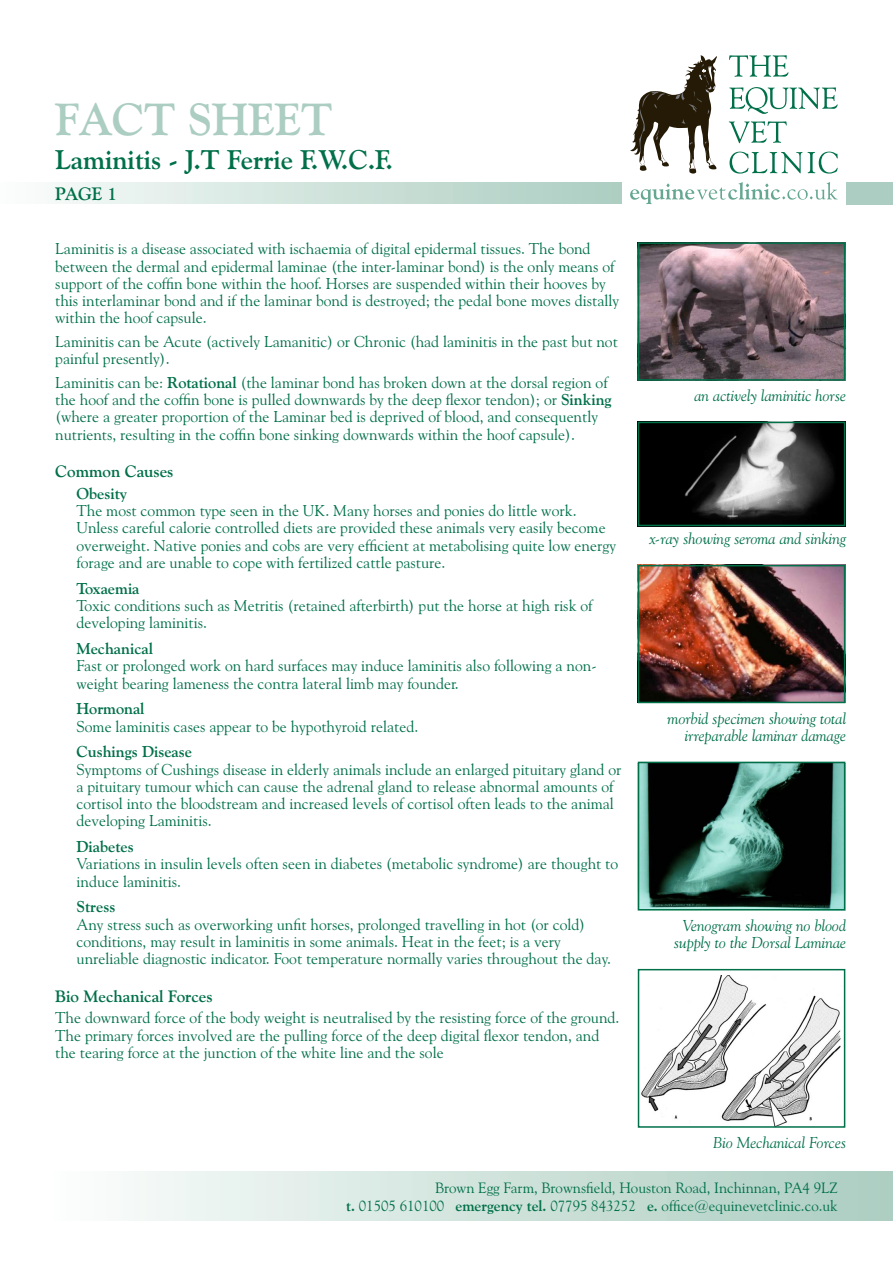
<style>
.page{position:relative;width:893px;height:1263px;background:#fff}
.page>*{position:absolute;margin:0;border:0;box-sizing:border-box;transform-origin:0 0}
.t1{font:700 45px "Goudy Old Style BT";color:#accdc1}
.t2{font:700 27px "Goudy Old Style BT";color:#007049}
.t3{font:700 18px "Goudy Old Style BT";color:#007049}
.subhead{font:700 16.5px "Goudy Old Style BT";color:#007049}
.indented_text{font:15.75px/17.2px "Goudy Old Style BT";color:#007049}
.text{font:15.75px/17.2px "Goudy Old Style BT";color:#007049}
.text-2{font:italic 15.75px/17.2px "Goudy Old Style BT";color:#007049;text-align:center}
.t4{font:15px "Goudy Old Style BT";color:#007049}
.s1{font-weight:700}
</style>
<div class="page">
<div style="left:43px;top:1171px;width:850px;height:49px;background:linear-gradient(to right,#fcfefd,#abcdc0)"></div>
<div style="left:0;top:182px;width:622px;height:22px;background:linear-gradient(to right,#fbfdfc,#abcdc0)"></div>
<div style="left:846px;top:182px;width:47px;height:22px;background:#accdc1"></div>
<svg style="left:729px;top:55px;width:59px;height:22px"></svg>
<svg style="left:729px;top:87px;width:109px;height:27px"></svg>
<svg style="left:729px;top:121px;width:58px;height:22px"></svg>
<svg style="left:729px;top:152px;width:109px;height:22px"></svg>
<svg style="left:630px;top:182px;width:208px;height:22px"></svg>
<svg style="left:630px;top:55px;width:87px;height:119px"></svg>
<img style="left:641px;top:245px;width:201px;height:133px">
<div style="left:638px;top:242px;width:207px;height:139px;border:2px solid #007049"></div>
<img style="left:641px;top:765px;width:201px;height:142px">
<div style="left:638px;top:762px;width:207px;height:148px;border:2px solid #007049"></div>
<img style="left:641px;top:568px;width:201px;height:132px">
<div style="left:638px;top:565px;width:207px;height:138px;border:2px solid #007049"></div>
<img style="left:641px;top:975px;width:200px;height:150px">
<div style="left:638px;top:969px;width:207px;height:159px;border:2px solid #007049"></div>
<img style="left:641px;top:425px;width:201px;height:98px">
<div style="left:638px;top:422px;width:207px;height:104px;border:2px solid #007049"></div>
<p class="t1" style="left:55px;top:91px;width:279px">FACT SHEET</p>
<p class="t2" style="left:55px;top:143px;width:339px">Laminitis - J.T Ferrie F.W.C.F.</p>
<p class="t3" style="left:55px;top:183px;width:63px">PAGE 1</p>
<p class="text" style="left:55px;top:240px;width:565px">Laminitis is a disease associated with ischaemia of digital epidermal tissues. The bond between the dermal and epidermal laminae (the inter-laminar bond) is the only means of support of the coffin bone within the hoof. Horses are suspended within their hooves by this interlaminar bond and if the laminar bond is destroyed; the pedal bone moves distally within the hoof capsule.</p>
<p class="text" style="left:55px;top:333px;width:564px">Laminitis can be Acute (actively Lamanitic) or Chronic (had laminitis in the past but not painful presently).</p>
<p class="text" style="left:55px;top:374px;width:558px">Laminitis can be: <span class="s1">Rotational</span> (the laminar bond has broken down at the dorsal region of the hoof and the coffin bone is pulled downwards by the deep flexor tendon); or <span class="s1">Sinking </span>(where a greater proportion of the Laminar bed is deprived of blood, and consequently nutrients, resulting in the coffin bone sinking downwards within the hoof capsule).</p>
<p class="subhead" style="left:55px;top:462px;width:120px">Common Causes</p>
<p class="indented_text" style="left:77px;top:485px;width:541px"><span class="s1">Obesity<br></span>The most common type seen in the UK. Many horses and ponies do little work.<br>Unless careful calorie controlled diets are provided these animals very easily become overweight. Native ponies and cobs are very efficient at metabolising quite low energy forage and are unable to cope with fertilized cattle pasture.</p>
<p class="indented_text" style="left:77px;top:579px;width:517px"><span class="s1">Toxaemia<br></span>Toxic conditions such as Metritis (retained afterbirth) put the horse at high risk of developing laminitis.</p>
<p class="indented_text" style="left:77px;top:640px;width:521px"><span class="s1">Mechanical<br></span>Fast or prolonged work on hard surfaces may induce laminitis also following a non&shy;weight bearing lameness the contra lateral limb may founder.</p>
<p class="indented_text" style="left:77px;top:700px;width:343px"><span class="s1">Hormonal<br></span>Some laminitis cases appear to be hypothyroid related.</p>
<p class="indented_text" style="left:77px;top:743px;width:546px"><span class="s1">Cushings Disease<br></span>Symptoms of Cushings disease in elderly animals include an enlarged pituitary gland or a pituitary tumour which can cause the adrenal gland to release abnormal amounts of cortisol into the bloodstream and increased levels of cortisol often leads to the animal developing Laminitis.</p>
<p class="indented_text" style="left:77px;top:838px;width:543px"><span class="s1">Diabetes<br></span>Variations in insulin levels often seen in diabetes (metabolic syndrome) are thought to induce laminitis.</p>
<p class="indented_text" style="left:77px;top:898px;width:536px"><span class="s1">Stress<br></span>Any stress such as overworking unfit horses, prolonged travelling in hot (or cold) conditions, may result in laminitis in some animals. Heat in the feet; is a very unreliable diagnostic indicator. Foot temperature normally varies throughout the day.</p>
<p class="subhead" style="left:55px;top:986px;width:159px">Bio Mechanical Forces</p>
<p class="text" style="left:55px;top:1009px;width:566px">The downward force of the body weight is neutralised by the resisting force of the ground.<br>The primary forces involved are the pulling force of the deep digital flexor tendon, and the tearing force at the junction of the white line and the sole</p>
<p class="text-2" style="left:694px;top:387px;width:153px">an actively laminitic horse</p>
<p class="text-2" style="left:649px;top:530px;width:198px">x-ray showing seroma and sinking</p>
<p class="text-2" style="left:668px;top:709px;width:180px;text-align:right">morbid specimen showing total irreparable laminar damage</p>
<p class="text-2" style="left:674px;top:916px;width:174px">Venogram showing no blood supply to the Dorsal Laminae</p>
<p class="text-2" style="left:713px;top:1134px;width:135px">Bio Mechanical Forces</p>
<p class="t4" style="left:435px;top:1178px;width:404px">Brown Egg Farm, Brownsfield, Houston Road, Inchinnan, PA4 9LZ</p>
<p class="t4" style="left:346px;top:1196px;width:493px"><span class="s1">t.</span> 01505 610100 <span class="s1">emergency tel.</span> 07795 843252 <span class="s1">e.</span> office@equinevetclinic.co.uk</p>
</div>
